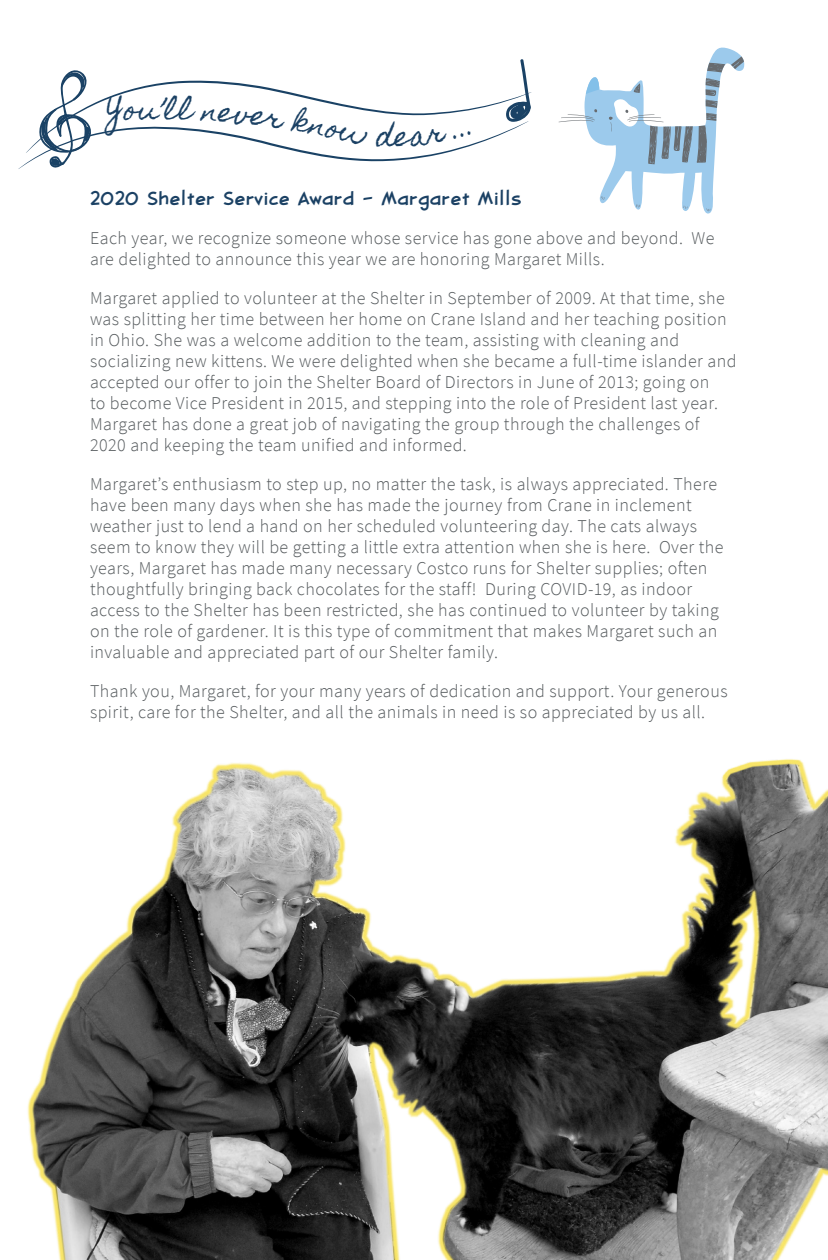
<style>
.page{position:relative;width:828px;height:1260px;background:#fff}
.page>*{position:absolute;margin:0;border:0;box-sizing:border-box;transform-origin:0 0}
.t1{font:27px "Homemade Apple Pro";color:#1b4164}
.t2{font:26px "Blambot FX Pro Light BB";letter-spacing:.01em;color:#1b4164}
.t3{font:300 18px/21px "Source Sans Pro";letter-spacing:.025em;color:#54595c}
</style>
<div class="page">
<svg style="left:559px;top:47px;width:186px;height:167px"></svg>
<img style="left:27px;top:759px;width:801px;height:501px">
<svg style="left:18px;top:59px;width:514px;height:110px"></svg>
<h1 class="t1" style="left:139px;top:94px;width:21px">u</h1>
<p class="t2" style="left:90px;top:185px;width:433px">2020 Shelter Service Award - Margaret Mills</p>
<p class="t3" style="left:90px;top:228px;width:626px">Each year, we recognize someone whose service has gone above and beyond. We are delighted to announce this year we are honoring Margaret Mills.</p>
<p class="t3" style="left:90px;top:288px;width:648px">Margaret applied to volunteer at the Shelter in September of 2009. At that time, she was splitting her time between her home on Crane Island and her teaching position in Ohio. She was a welcome addition to the team, assisting with cleaning and socializing new kittens. We were delighted when she became a full-time islander and accepted our offer to join the Shelter Board of Directors in June of 2013; going on<br>to become Vice President in 2015, and stepping into the role of President last year.<br>Margaret has done a great job of navigating the group through the challenges of 2020 and keeping the team unified and informed.</p>
<p class="t3" style="left:90px;top:474px;width:635px">Margaret’s enthusiasm to step up, no matter the task, is always appreciated. There have been many days when she has made the journey from Crane in inclement weather just to lend a hand on her scheduled volunteering day. The cats always seem to know they will be getting a little extra attention when she is here. Over the years, Margaret has made many necessary Costco runs for Shelter supplies; often thoughtfully bringing back chocolates for the staff! During COVID-19, as indoor access to the Shelter has been restricted, she has continued to volunteer by taking on the role of gardener. It is this type of commitment that makes Margaret such an invaluable and appreciated part of our Shelter family.</p>
<p class="t3" style="left:90px;top:681px;width:639px">Thank you, Margaret, for your many years of dedication and support. Your generous spirit, care for the Shelter, and all the animals in need is so appreciated by us all.</p>
</div>
